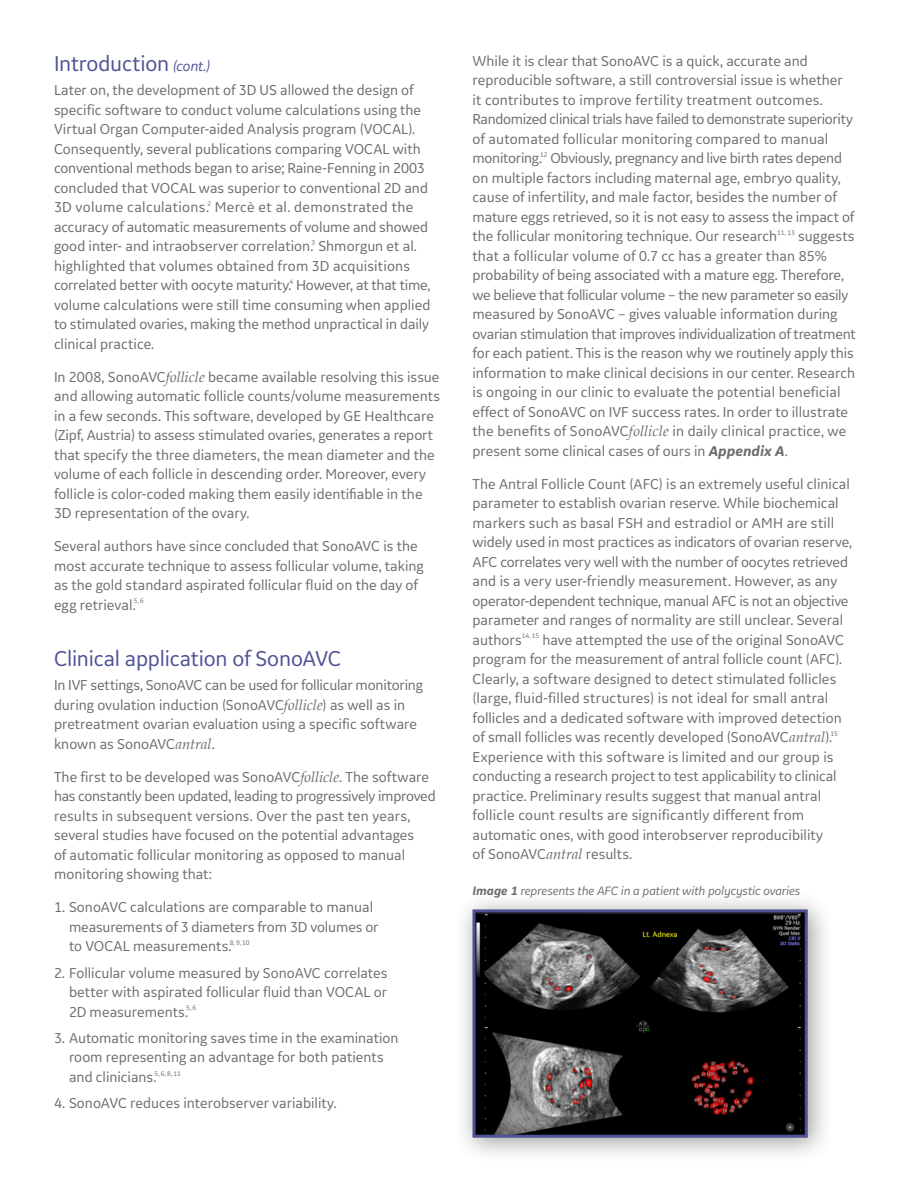
<style>
.page{position:relative;width:918px;height:1188px;background:#fff}
.page>*{position:absolute;margin:0;border:0;box-sizing:border-box;transform-origin:0 0}
.t1{font:22.5px "GE Inspira Sans";letter-spacing:-.01em;color:#4e5294}
.t2{font:15px/19.5px "GE Inspira Sans";color:#6c6d70}
.t3{font:italic 12.75px "GE Inspira Sans";letter-spacing:-.01em;color:#6c6d70}
.s1{font-style:italic;font-size:15px}
.s2{font-family:"Palatino";font-style:italic}
.s3{font-weight:700;font-style:italic}
.s4{font-weight:700}
</style>
<div class="page">
<div style="left:454px;top:891px;width:379px;height:272px;background:#231f20;opacity:.45"></div>
<img style="left:476px;top:913px;width:328px;height:221px">
<div style="left:472px;top:909px;width:336px;height:229px;border:3px solid #4e5294"></div>
<p class="t1" style="left:54px;top:50px;width:158px">Introduction <span class="s1">(cont.)</span></p>
<p class="t2" style="left:54px;top:80px;width:378px">Later on, the development of 3D US allowed the design of specific software to conduct volume calculations using the Virtual Organ Computer-aided Analysis program (VOCAL).<br>Consequently, several publications comparing VOCAL with conventional methods began to arise; Raine-Fenning in 2003 concluded that VOCAL was superior to conventional 2D and 3D volume calculations.<sup>2</sup> Mercè et al. demonstrated the accuracy of automatic measurements of volume and showed good inter- and intraobserver correlation.<sup>3</sup> Shmorgun et al. highlighted that volumes obtained from 3D acquisitions correlated better with oocyte maturity.<sup>4</sup> However, at that time, volume calculations were still time consuming when applied to stimulated ovaries, making the method unpractical in daily clinical practice.</p>
<p class="t2" style="left:54px;top:367px;width:388px">In 2008, SonoAVC<span class="s2">follicle</span> became available resolving this issue and allowing automatic follicle counts/volume measurements in a few seconds. This software, developed by GE Healthcare (Zipf, Austria) to assess stimulated ovaries, generates a report that specify the three diameters, the mean diameter and the volume of each follicle in descending order. Moreover, every follicle is color-coded making them easily identifiable in the 3D representation of the ovary.</p>
<p class="t2" style="left:54px;top:536px;width:371px">Several authors have since concluded that SonoAVC is the most accurate technique to assess follicular volume, taking as the gold standard aspirated follicular fluid on the day of egg retrieval.<sup>5,</sup> <sup>6</sup></p>
<p class="t1" style="left:54px;top:645px;width:289px">Clinical application of SonoAVC</p>
<p class="t2" style="left:54px;top:675px;width:371px">In IVF settings, SonoAVC can be used for follicular monitoring during ovulation induction (SonoAVC<span class="s2">follicle</span>) as well as in pretreatment ovarian evaluation using a specific software known as SonoAVC<span class="s2">antral</span>.</p>
<p class="t2" style="left:54px;top:767px;width:383px">The first to be developed was SonoAVC<span class="s2">follicle</span>. The software has constantly been updated, leading to progressively improved results in subsequent versions. Over the past ten years, several studies have focused on the potential advantages<br>of automatic follicular monitoring as opposed to manual monitoring showing that:</p>
<p class="t2" style="left:69px;top:897px;width:311px;text-indent:-15px">1. SonoAVC calculations are comparable to manual measurements of 3 diameters from 3D volumes or to VOCAL measurements.<sup>8,</sup> <sup>9,</sup> <sup>10</sup></p>
<p class="t2" style="left:69px;top:962px;width:320px;text-align:justify;text-indent:-15px">2. Follicular volume measured by SonoAVC correlates better with aspirated follicular fluid than VOCAL or 2D measurements.<sup>5,</sup> <sup>6</sup></p>
<p class="t2" style="left:69px;top:1028px;width:331px;text-indent:-15px">3. Automatic monitoring saves time in the examination room representing an advantage for both patients and clinicians.<sup>5,</sup> <sup>6,</sup> <sup>8,</sup> <sup>11</sup></p>
<p class="t2" style="left:54px;top:1093px;width:284px">4. SonoAVC reduces interobserver variability.</p>
<p class="t2" style="left:472px;top:50px;width:385px">While it is clear that SonoAVC is a quick, accurate and reproducible software, a still controversial issue is whether<br>it contributes to improve fertility treatment outcomes.<br>Randomized clinical trials have failed to demonstrate superiority of automated follicular monitoring compared to manual monitoring.<sup>12</sup> Obviously, pregnancy and live birth rates depend on multiple factors including maternal age, embryo quality, cause of infertility, and male factor, besides the number of mature eggs retrieved, so it is not easy to assess the impact of the follicular monitoring technique. Our research<sup>11,</sup> <sup>13</sup> suggests that a follicular volume of 0.7 cc has a greater than 85% probability of being associated with a mature egg. Therefore, we believe that follicular volume – the new parameter so easily measured by SonoAVC – gives valuable information during ovarian stimulation that improves individualization of treatment for each patient. This is the reason why we routinely apply this information to make clinical decisions in our center. Research is ongoing in our clinic to evaluate the potential beneficial effect of SonoAVC on IVF success rates. In order to illustrate the benefits of SonoAVC<span class="s2">follicle</span> in daily clinical practice, we present some clinical cases of ours in <span class="s3">Appendix A</span>.</p>
<p class="t2" style="left:473px;top:473px;width:381px">The Antral Follicle Count (AFC) is an extremely useful clinical parameter to establish ovarian reserve. While biochemical markers such as basal FSH and estradiol or AMH are still widely used in most practices as indicators of ovarian reserve, AFC correlates very well with the number of oocytes retrieved and is a very user-friendly measurement. However, as any operator-dependent technique, manual AFC is not an objective parameter and ranges of normality are still unclear. Several authors<sup>14,</sup> <sup>15</sup> have attempted the use of the original SonoAVC program for the measurement of antral follicle count (AFC).<br>Clearly, a software designed to detect stimulated follicles (large, fluid-filled structures) is not ideal for small antral follicles and a dedicated software with improved detection of small follicles was recently developed (SonoAVC<span class="s2">antral</span>).<sup>15<br></sup>Experience with this software is limited and our group is conducting a research project to test applicability to clinical practice. Preliminary results suggest that manual antral follicle count results are significantly different from automatic ones, with good interobserver reproducibility<br>of SonoAVC<span class="s2">antral</span> results.</p>
<p class="t3" style="left:473px;top:882px;width:329px"><span class="s4">Image 1</span> represents the AFC in a patient with polycystic ovaries</p>
</div>
